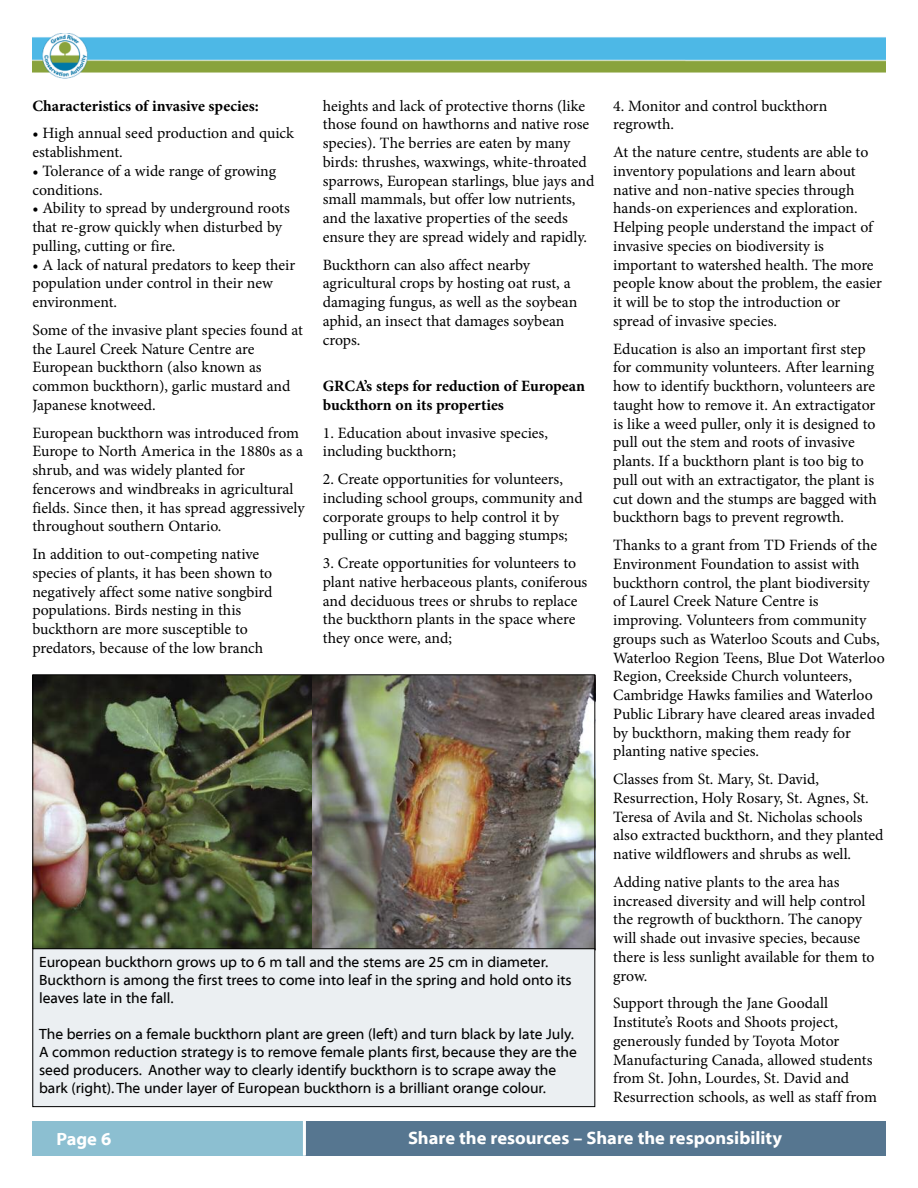
<style>
.page{position:relative;width:918px;height:1188px;background:#fff}
.page>*{position:absolute;margin:0;border:0;box-sizing:border-box;transform-origin:0 0}
.t1{font:700 18px "Myriad Web Pro";color:#fff}
.t2{font:15.75px/18.8px "Minion Pro";letter-spacing:-.005em;color:#000}
.t3{font:700 15.75px/18.8px "Minion Pro";color:#000}
.t4{font:15px/18px "Myriad Web Pro";color:#000}
</style>
<div class="page">
<div style="left:304px;top:1121px;width:582px;height:34px;background:#567690"></div>
<div style="left:32px;top:1121px;width:272px;height:34px;background:#8cbfd1"></div>
<hr style="left:303px;top:1121px;width:3px;height:35px;background:#fff">
<img style="left:32px;top:33px;width:854px;height:46px">
<img style="left:34px;top:676px;width:278px;height:272px">
<img style="left:312px;top:676px;width:281px;height:272px">
<div style="left:33px;top:949px;width:562px;height:158px;background:#ebeff2"></div>
<div style="left:32px;top:948px;width:563px;height:159px;border:1px solid #000"></div>
<p class="t3" style="left:32px;top:98px;width:228px">Characteristics of invasive species:</p>
<p class="t2" style="left:32px;top:125px;width:263px">• High annual seed production and quick establishment.</p>
<p class="t2" style="left:32px;top:163px;width:245px">• Tolerance of a wide range of growing conditions.</p>
<p class="t2" style="left:32px;top:200px;width:259px">• Ability to spread by underground roots that re-grow quickly when disturbed by pulling, cutting or fire.</p>
<p class="t2" style="left:32px;top:257px;width:264px">• A lack of natural predators to keep their population under control in their new environment.</p>
<p class="t2" style="left:32px;top:322px;width:272px">Some of the invasive plant species found at the Laurel Creek Nature Centre are European buckthorn (also known as common buckthorn), garlic mustard and Japanese knotweed.</p>
<p class="t2" style="left:32px;top:425px;width:274px">European buckthorn was introduced from Europe to North America in the 1880s as a shrub, and was widely planted for fencerows and windbreaks in agricultural fields. Since then, it has spread aggressively throughout southern Ontario.</p>
<p class="t2" style="left:32px;top:546px;width:242px">In addition to out-competing native species of plants, it has been shown to negatively affect some native songbird populations. Birds nesting in this buckthorn are more susceptible to predators, because of the low branch</p>
<p class="t2" style="left:323px;top:98px;width:273px">heights and lack of protective thorns (like those found on hawthorns and native rose species). The berries are eaten by many birds: thrushes, waxwings, white-throated sparrows, European starlings, blue jays and small mammals, but offer low nutrients, and the laxative properties of the seeds ensure they are spread widely and rapidly.</p>
<p class="t2" style="left:323px;top:257px;width:256px">Buckthorn can also affect nearby agricultural crops by hosting oat rust, a damaging fungus, as well as the soybean aphid, an insect that damages soybean crops.</p>
<p class="t3" style="left:323px;top:378px;width:264px">GRCA’s steps for reduction of European buckthorn on its properties</p>
<p class="t2" style="left:323px;top:425px;width:227px">1. Education about invasive species, including buckthorn;</p>
<p class="t2" style="left:323px;top:471px;width:261px">2. Create opportunities for volunteers, including school groups, community and corporate groups to help control it by pulling or cutting and bagging stumps;</p>
<p class="t2" style="left:323px;top:555px;width:266px">3. Create opportunities for volunteers to plant native herbaceous plants, coniferous and deciduous trees or shrubs to replace the buckthorn plants in the space where they once were, and;</p>
<p class="t4" style="left:39px;top:953px;width:534px">european buckthorn grows up to 6 m tall and the stems are 25 cm in diameter.<br>Buckthorn is among the first trees to come into leaf in the spring and hold onto its leaves late in the fall.</p>
<p class="t4" style="left:39px;top:1025px;width:539px">the berries on a female buckthorn plant are green (left) and turn black by late July.<br>A common reduction strategy is to remove female plants first, because they are the seed producers. Another way to clearly identify buckthorn is to scrape away the bark (right).the under layer of european buckthorn is a brilliant orange colour.</p>
<p class="t2" style="left:613px;top:98px;width:216px">4. Monitor and control buckthorn regrowth.</p>
<p class="t2" style="left:613px;top:144px;width:270px">At the nature centre, students are able to inventory populations and learn about native and non-native species through hands-on experiences and exploration.<br>Helping people understand the impact of invasive species on biodiversity is important to watershed health. The more people know about the problem, the easier it will be to stop the introduction or spread of invasive species.</p>
<p class="t2" style="left:613px;top:341px;width:265px">Education is also an important first step for community volunteers. After learning how to identify buckthorn, volunteers are taught how to remove it. An extractigator is like a weed puller, only it is designed to pull out the stem and roots of invasive plants. If a buckthorn plant is too big to pull out with an extractigator, the plant is cut down and the stumps are bagged with buckthorn bags to prevent regrowth.</p>
<p class="t2" style="left:613px;top:537px;width:273px">Thanks to a grant from TD Friends of the Environment Foundation to assist with buckthorn control, the plant biodiversity of Laurel Creek Nature Centre is improving. Volunteers from community groups such as Waterloo Scouts and Cubs, Waterloo Region Teens, Blue Dot Waterloo Region, Creekside Church volunteers, Cambridge Hawks families and Waterloo Public Library have cleared areas invaded by buckthorn, making them ready for planting native species.</p>
<p class="t2" style="left:613px;top:771px;width:272px">Classes from St. Mary, St. David, Resurrection, Holy Rosary, St. Agnes, St.<br>Teresa of Avila and St. Nicholas schools also extracted buckthorn, and they planted native wildflowers and shrubs as well.</p>
<p class="t2" style="left:613px;top:874px;width:263px">Adding native plants to the area has increased diversity and will help control the regrowth of buckthorn. The canopy will shade out invasive species, because there is less sunlight available for them to grow.</p>
<p class="t2" style="left:613px;top:995px;width:265px">Support through the Jane Goodall Institute’s Roots and Shoots project, generously funded by Toyota Motor Manufacturing Canada, allowed students from St. John, Lourdes, St. David and Resurrection schools, as well as staff from</p>
<p class="t1" style="left:56px;top:1129px;width:57px">Page 6</p>
<p class="t1" style="left:408px;top:1128px;width:376px">Share the resources – Share the responsibility</p>
</div>
